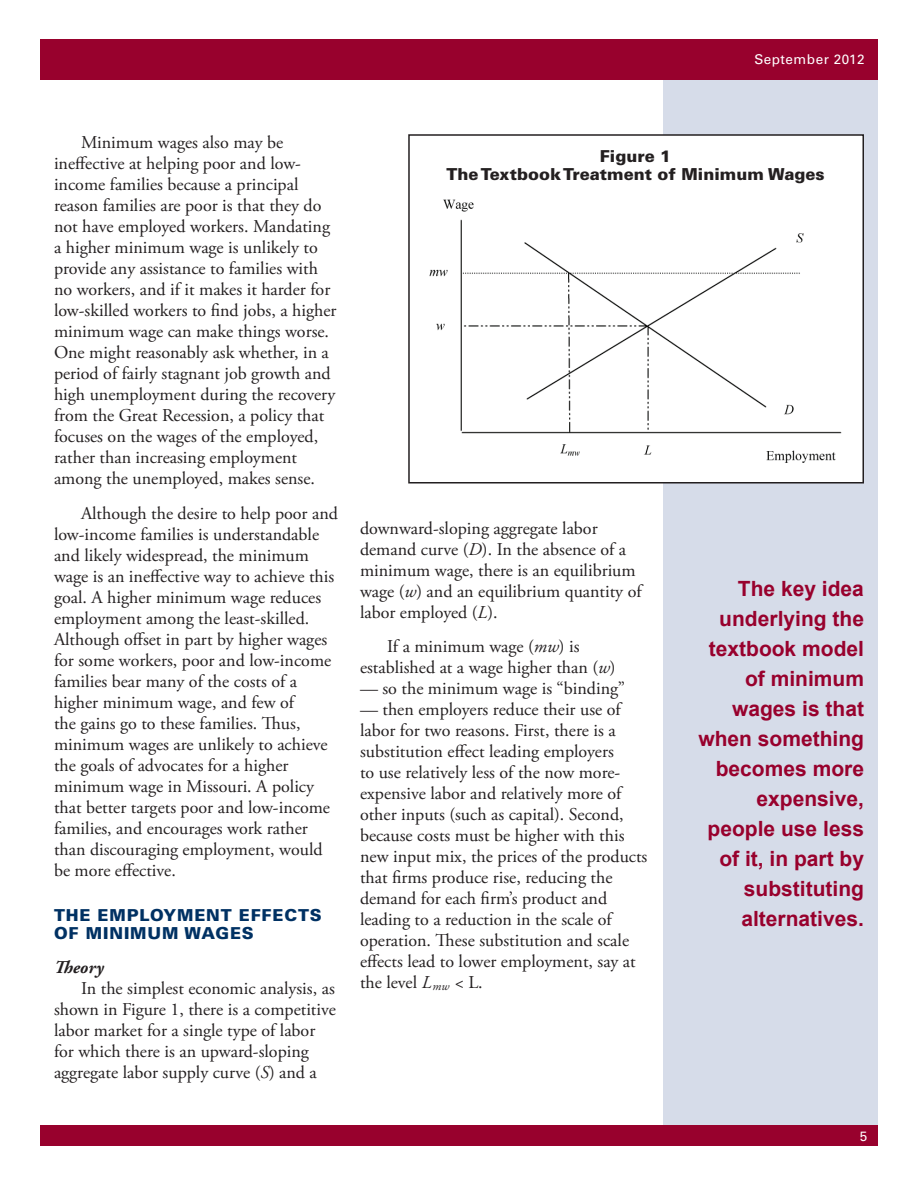
<style>
.page{position:relative;width:918px;height:1188px;background:#fff}
.page>*{position:absolute;margin:0;border:0;box-sizing:border-box;transform-origin:0 0}
.t1{font:700 21px/30px "Arial";color:#98012d;text-align:right}
.t2{font:18px/21px "Adobe Garamond Pro";color:#231f20}
.t3{font:italic 700 18px "Adobe Garamond Pro";color:#231f20}
.t4{font:900 16.5px/18px "Univers";color:#231f20;text-align:center}
.t5{font:900 16.5px/18px "Univers";letter-spacing:.05em;color:#003163}
.t6{font:13.5px "Univers";letter-spacing:.04em;color:#fff}
.s1{font-style:italic}
.s2{font-style:italic;font-size:12px}
</style>
<div class="page">
<div style="left:663px;top:79px;width:215px;height:1047px;background:#d6dce9"></div>
<div style="left:40px;top:39px;width:838px;height:40px;background:#98012d"></div>
<div style="left:40px;top:1126px;width:838px;height:20px;background:#98012d"></div>
<div style="left:409px;top:135px;width:454px;height:347px;background:#fff"></div>
<img style="left:429px;top:199px;width:413px;height:264px">
<div style="left:408px;top:134px;width:456px;height:350px;border:2px solid #231f20"></div>
<p class="t6" style="left:754px;top:51px;width:112px">September 2012</p>
<p class="t2" style="left:54px;top:132px;width:284px;text-indent:27px">Minimum wages also may be ineffective at helping poor and low&shy;income families because a principal reason families are poor is that they do not have employed workers. Mandating a higher minimum wage is unlikely to provide any assistance to families with no workers, and if it makes it harder for low-skilled workers to find jobs, a higher minimum wage can make things worse.<br>One might reasonably ask whether, in a period of fairly stagnant job growth and high unemployment during the recovery from the Great Recession, a policy that focuses on the wages of the employed, rather than increasing employment among the unemployed, makes sense.</p>
<p class="t2" style="left:54px;top:503px;width:286px;text-indent:27px">Although the desire to help poor and low-income families is understandable and likely widespread, the minimum wage is an ineffective way to achieve this goal. A higher minimum wage reduces employment among the least-skilled.<br>Although offset in part by higher wages for some workers, poor and low-income families bear many of the costs of a higher minimum wage, and few of<br>the gains go to these families. Thus, minimum wages are unlikely to achieve the goals of advocates for a higher minimum wage in Missouri. A policy that better targets poor and low-income families, and encourages work rather than discouraging employment, would be more effective.</p>
<p class="t5" style="left:54px;top:905px;width:269px">THE EMPLOYMENT EFFECTS<br>OF MINIMUM WAGES</p>
<p class="t3" style="left:54px;top:957px;width:51px">Theory</p>
<p class="t2" style="left:54px;top:978px;width:283px;text-indent:27px">In the simplest economic analysis, as shown in Figure 1, there is a competitive labor market for a single type of labor for which there is an upward-sloping aggregate labor supply curve (<span class="s1">S</span>) and a</p>
<p class="t4" style="left:446px;top:147px;width:380px">Figure 1<br>The Textbook Treatment of Minimum Wages</p>
<p class="t2" style="left:360px;top:518px;width:283px">downward-sloping aggregate labor demand curve (<span class="s1">D</span>). In the absence of a minimum wage, there is an equilibrium wage (<span class="s1">w</span>) and an equilibrium quantity of labor employed (<span class="s1">L</span>).</p>
<p class="t2" style="left:360px;top:637px;width:257px;text-align:center">If a minimum wage (<span class="s1">mw</span>) is established at a wage higher than (<span class="s1">w</span>)</p>
<p class="t2" style="left:360px;top:679px;width:267px">— so the minimum wage is “binding”</p>
<p class="t2" style="left:360px;top:700px;width:289px">— then employers reduce their use of labor for two reasons. First, there is a substitution effect leading employers<br>to use relatively less of the now more&shy;expensive labor and relatively more of other inputs (such as capital). Second, because costs must be higher with this new input mix, the prices of the products that firms produce rise, reducing the demand for each firm’s product and leading to a reduction in the scale of operation. These substitution and scale effects lead to lower employment, say at the level <span class="s1">L</span><span class="s2">mw</span> <span class="s1">&lt;</span> L.</p>
<p class="t1" style="left:698px;top:575px;width:167px">The key idea underlying the textbook model of minimum wages is that when something becomes more expensive, people use less of it, in part by substituting alternatives.</p>
<p class="t6" style="left:860px;top:1128px;width:9px">5</p>
</div>
